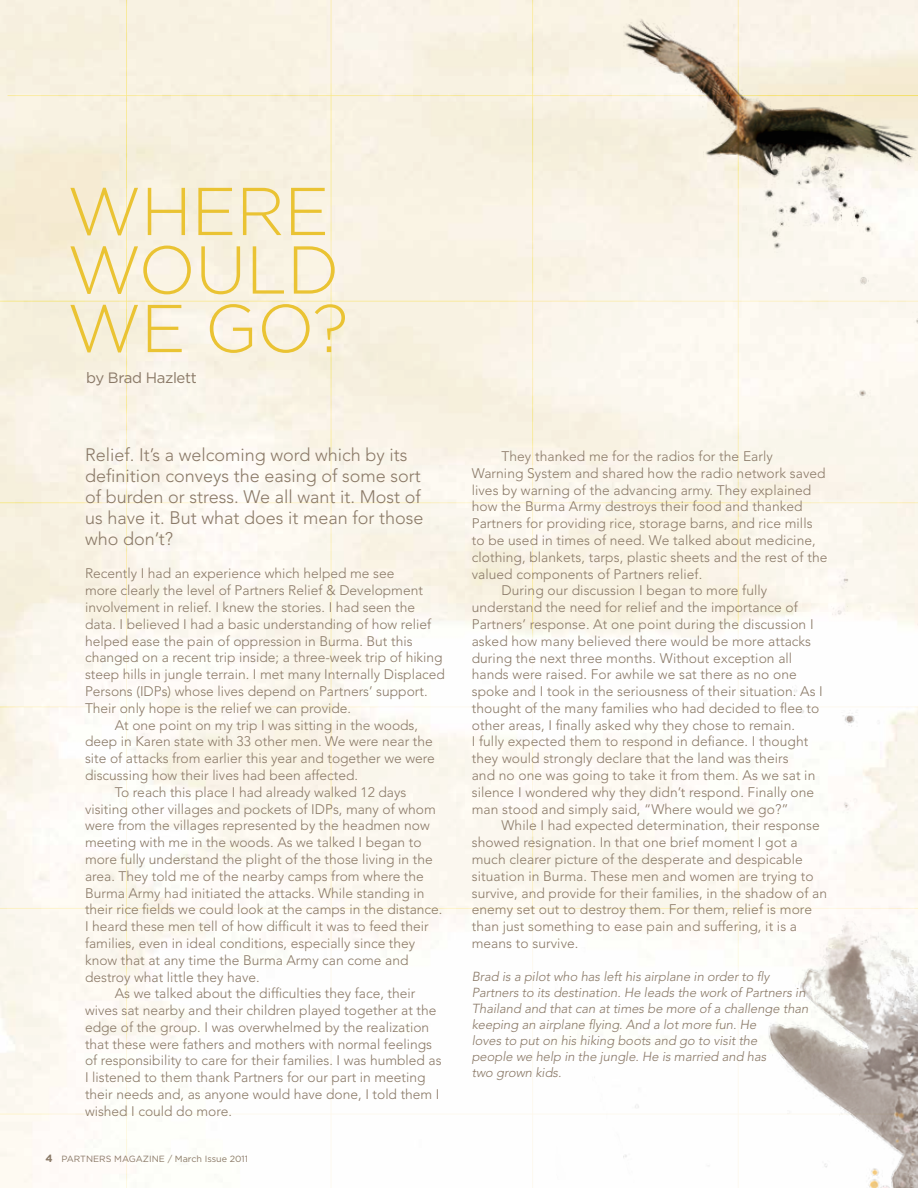
<style>
.page{position:relative;width:918px;height:1188px;background:#fff}
.page>*{position:absolute;margin:0;border:0;box-sizing:border-box;transform-origin:0 0}
.t1{font:300 67.5px/58.5px "Gotham";letter-spacing:-.01em;color:#eac333}
.t2{font:300 18px/21px "Avenir";color:#8a7967}
.t3{font:15px "Gotham";letter-spacing:-.025em;color:#8a7967}
.t4{font:300 13.8px "Avenir";color:#8a7967}
.t5{font:italic 300 13.05px/16px "Avenir";letter-spacing:-.005em;color:#8a7967}
.t6{font:9px "Gotham";color:#8a7967}
.s1{font-weight:700;font-size:10.5px}
</style>
<div class="page">
<hr style="left:331px;top:0;width:1px;height:1188px;background:#fdbd45">
<hr style="left:532px;top:0;width:1px;height:1188px;background:#fdbd45">
<hr style="left:126px;top:0;width:1px;height:1188px;background:#fdbd45">
<hr style="left:8px;top:95px;width:910px;height:1px;background:#fdbd45">
<hr style="left:0;top:301px;width:918px;height:1px;background:#fdbd45">
<hr style="left:0;top:502px;width:918px;height:1px;background:#fdbd45">
<hr style="left:0;top:707px;width:918px;height:1px;background:#fdbd45">
<hr style="left:0;top:908px;width:918px;height:1px;background:#fdbd45">
<hr style="left:0;top:1114px;width:918px;height:1px;background:#fdbd45">
<img style="left:537px;top:0;width:381px;height:1188px">
<img style="left:891px;top:285px;width:27px;height:903px">
<h1 class="t1" style="left:67px;top:181px;width:283px">WHERE<br>WOULD<br>WE GO?</h1>
<p class="t3" style="left:86px;top:369px;width:112px">by Brad Hazlett</p>
<h2 class="t2" style="left:85px;top:444px;width:340px">Relief. It’s a welcoming word which by its definition conveys the easing of some sort of burden or stress. We all want it. Most of us have it. But what does it mean for those who don’t?</h2>
<p class="t4" style="left:85px;top:566px;width:311px">Recently I had an experience which helped me see</p>
<p class="t4" style="left:85px;top:582px;width:339px">more clearly the level of Partners Relief &amp; Development</p>
<p class="t4" style="left:85px;top:599px;width:332px">involvement in relief. I knew the stories. I had seen the</p>
<p class="t4" style="left:85px;top:616px;width:348px">data. I believed I had a basic understanding of how relief</p>
<p class="t4" style="left:85px;top:633px;width:329px">helped ease the pain of oppression in Burma. But this</p>
<p class="t4" style="left:85px;top:650px;width:359px">changed on a recent trip inside; a three-week trip of hiking</p>
<p class="t4" style="left:85px;top:666px;width:361px">steep hills in jungle terrain. I met many Internally Displaced</p>
<p class="t4" style="left:85px;top:683px;width:344px">Persons (IDPs) whose lives depend on Partners’ support.</p>
<p class="t4" style="left:85px;top:700px;width:268px">Their only hope is the relief we can provide.</p>
<p class="t4" style="left:115px;top:717px;width:305px">At one point on my trip I was sitting in the woods,</p>
<p class="t4" style="left:85px;top:734px;width:349px">deep in Karen state with 33 other men. We were near the</p>
<p class="t4" style="left:85px;top:750px;width:351px">site of attacks from earlier this year and together we were</p>
<p class="t4" style="left:85px;top:767px;width:275px">discussing how their lives had been affected.</p>
<p class="t4" style="left:115px;top:784px;width:293px">To reach this place I had already walked 12 days</p>
<p class="t4" style="left:85px;top:801px;width:352px">visiting other villages and pockets of IDPs, many of whom</p>
<p class="t4" style="left:85px;top:818px;width:346px">were from the villages represented by the headmen now</p>
<p class="t4" style="left:85px;top:834px;width:338px">meeting with me in the woods. As we talked I began to</p>
<p class="t4" style="left:85px;top:851px;width:349px">more fully understand the plight of the those living in the</p>
<p class="t4" style="left:85px;top:868px;width:340px">area. They told me of the nearby camps from where the</p>
<p class="t4" style="left:85px;top:885px;width:341px">Burma Army had initiated the attacks. While standing in</p>
<p class="t4" style="left:85px;top:901px;width:359px">their rice fields we could look at the camps in the distance.</p>
<p class="t4" style="left:85px;top:918px;width:345px">I heard these men tell of how difficult it was to feed their</p>
<p class="t4" style="left:85px;top:935px;width:332px">families, even in ideal conditions, especially since they</p>
<p class="t4" style="left:85px;top:952px;width:325px">know that at any time the Burma Army can come and</p>
<p class="t4" style="left:85px;top:969px;width:176px">destroy what little they have.</p>
<p class="t4" style="left:115px;top:985px;width:302px">As we talked about the difficulties they face, their</p>
<p class="t4" style="left:85px;top:1002px;width:353px">wives sat nearby and their children played together at the</p>
<p class="t4" style="left:85px;top:1019px;width:346px">edge of the group. I was overwhelmed by the realization</p>
<p class="t4" style="left:85px;top:1036px;width:348px">that these were fathers and mothers with normal feelings</p>
<p class="t4" style="left:85px;top:1053px;width:358px">of responsibility to care for their families. I was humbled as</p>
<p class="t4" style="left:85px;top:1069px;width:342px">I listened to them thank Partners for our part in meeting</p>
<p class="t4" style="left:85px;top:1086px;width:356px">their needs and, as anyone would have done, I told them I</p>
<p class="t4" style="left:85px;top:1103px;width:149px">wished I could do more.</p>
<p class="t6" style="left:46px;top:1154px;width:204px"><span class="s1">4</span> PARTNERS MAGAZINE / March Issue 2011</p>
<p class="t4" style="left:502px;top:448px;width:273px">They thanked me for the radios for the Early</p>
<p class="t4" style="left:472px;top:465px;width:355px">Warning System and shared how the radio network saved</p>
<p class="t4" style="left:472px;top:482px;width:341px">lives by warning of the advancing army. They explained</p>
<p class="t4" style="left:472px;top:498px;width:332px">how the Burma Army destroys their food and thanked</p>
<p class="t4" style="left:472px;top:515px;width:342px">Partners for providing rice, storage barns, and rice mills</p>
<p class="t4" style="left:472px;top:532px;width:345px">to be used in times of need. We talked about medicine,</p>
<p class="t4" style="left:472px;top:549px;width:357px">clothing, blankets, tarps, plastic sheets and the rest of the</p>
<p class="t4" style="left:472px;top:566px;width:232px">valued components of Partners relief.</p>
<p class="t4" style="left:502px;top:582px;width:267px">During our discussion I began to more fully</p>
<p class="t4" style="left:472px;top:599px;width:328px">understand the need for relief and the importance of</p>
<p class="t4" style="left:472px;top:616px;width:343px">Partners’ response. At one point during the discussion I</p>
<p class="t4" style="left:472px;top:633px;width:341px">asked how many believed there would be more attacks</p>
<p class="t4" style="left:472px;top:650px;width:322px">during the next three months. Without exception all</p>
<p class="t4" style="left:472px;top:666px;width:327px">hands were raised. For awhile we sat there as no one</p>
<p class="t4" style="left:472px;top:683px;width:353px">spoke and I took in the seriousness of their situation. As I</p>
<p class="t4" style="left:472px;top:700px;width:349px">thought of the many families who had decided to flee to</p>
<p class="t4" style="left:472px;top:717px;width:325px">other areas, I finally asked why they chose to remain.</p>
<p class="t4" style="left:472px;top:734px;width:338px">I fully expected them to respond in defiance. I thought</p>
<p class="t4" style="left:472px;top:750px;width:318px">they would strongly declare that the land was theirs</p>
<p class="t4" style="left:472px;top:767px;width:345px">and no one was going to take it from them. As we sat in</p>
<p class="t4" style="left:472px;top:784px;width:344px">silence I wondered why they didn’t respond. Finally one</p>
<p class="t4" style="left:472px;top:801px;width:318px">man stood and simply said, “Where would we go?”</p>
<p class="t4" style="left:502px;top:818px;width:320px">While I had expected determination, their response</p>
<p class="t4" style="left:472px;top:834px;width:327px">showed resignation. In that one brief moment I got a</p>
<p class="t4" style="left:472px;top:851px;width:332px">much clearer picture of the desperate and despicable</p>
<p class="t4" style="left:472px;top:868px;width:343px">situation in Burma. These men and women are trying to</p>
<p class="t4" style="left:472px;top:885px;width:357px">survive, and provide for their families, in the shadow of an</p>
<p class="t4" style="left:472px;top:902px;width:342px">enemy set out to destroy them. For them, relief is more</p>
<p class="t4" style="left:472px;top:918px;width:327px">than just something to ease pain and suffering, it is a</p>
<p class="t4" style="left:472px;top:935px;width:108px">means to survive.</p>
<p class="t5" style="left:472px;top:968px;width:338px">Brad is a pilot who has left his airplane in order to fly Partners to its destination. He leads the work of Partners in Thailand and that can at times be more of a challenge than keeping an airplane flying. And a lot more fun. He<br>loves to put on his hiking boots and go to visit the<br>people we help in the jungle. He is married and has<br>two grown kids.</p>
</div>
